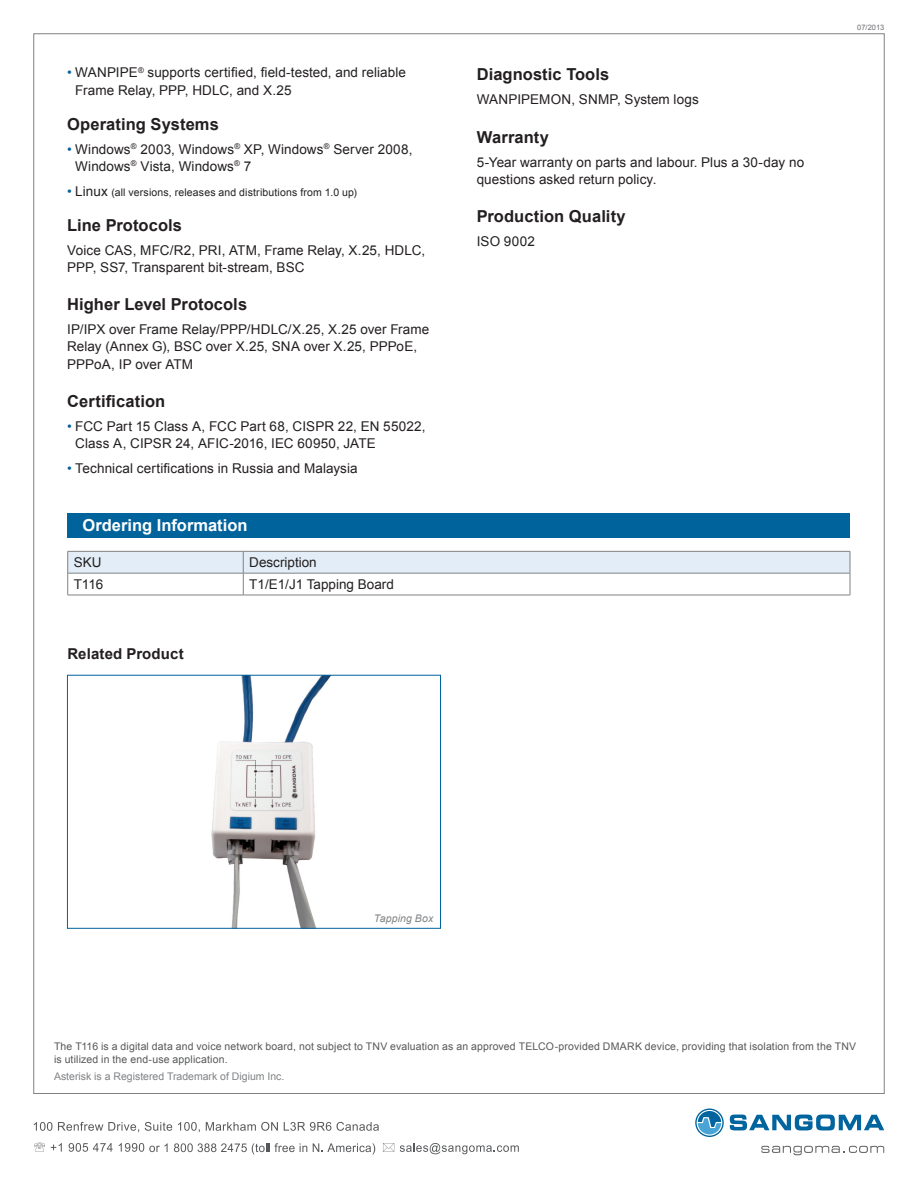
<style>
.page{position:relative;width:918px;height:1188px;background:#fff}
.page>*{position:absolute;margin:0;border:0;box-sizing:border-box;transform-origin:0 0}
.subhead{font:700 16.5px "Arial";letter-spacing:.005em;color:#231f20}
.Paragraph_Style_1{font:700 16.5px "Arial";color:#fff}
.subhead-2{font:700 15px "Arial";letter-spacing:.01em;color:#231f20}
.body{font:13.5px/17.2px "Arial";letter-spacing:.005em;color:#231f20}
.bulleted_List{font:13.5px "Arial";color:#231f20}
.body-2{font:10.5px/12.6px "Arial";letter-spacing:.015em;color:#57585a}
.t1{font:10.5px "Arial";letter-spacing:.015em;color:#231f20}
.t2{font:10.5px "Arial";color:#808285}
.body-3{font:italic 10.5px "Arial";letter-spacing:.015em;color:#808285}
.body-4{font:7.5px "Arial";color:#6c6d70}
.s1{color:#00639c}
.s2{font-size:13.5px;color:#00639c}
.s3{font-size:13.5px}
</style>
<div class="page">
<svg style="left:730px;top:1115px;width:154px;height:15px"></svg>
<svg style="left:695px;top:1108px;width:29px;height:29px"></svg>
<svg style="left:761px;top:1146px;width:123px;height:9px"></svg>
<svg style="left:34px;top:1143px;width:11px;height:9px"></svg>
<svg style="left:51px;top:1143px;width:11px;height:9px"></svg>
<svg style="left:69px;top:1143px;width:44px;height:9px"></svg>
<svg style="left:383px;top:1143px;width:11px;height:9px"></svg>
<svg style="left:400px;top:1143px;width:119px;height:11px"></svg>
<svg style="left:119px;top:1143px;width:49px;height:9px"></svg>
<svg style="left:174px;top:1143px;width:133px;height:12px"></svg>
<svg style="left:313px;top:1143px;width:62px;height:12px"></svg>
<svg style="left:34px;top:1122px;width:18px;height:9px"></svg>
<svg style="left:58px;top:1122px;width:81px;height:10px"></svg>
<svg style="left:145px;top:1122px;width:27px;height:9px"></svg>
<svg style="left:178px;top:1122px;width:22px;height:10px"></svg>
<svg style="left:206px;top:1122px;width:72px;height:9px"></svg>
<svg style="left:284px;top:1122px;width:47px;height:9px"></svg>
<svg style="left:337px;top:1122px;width:42px;height:9px"></svg>
<div style="left:68px;top:513px;width:782px;height:24px;background:#00639c"></div>
<svg style="left:67px;top:551px;width:784px;height:44px"></svg>
<hr style="left:68px;top:595px;width:175px;height:1px;background:#808285">
<hr style="left:243px;top:595px;width:607px;height:1px;background:#808285">
<img style="left:211px;top:677px;width:119px;height:250px">
<div style="left:67px;top:675px;width:374px;height:254px;border:1px solid #00639c"></div>
<p class="body" style="left:75px;top:64px;width:332px;line-height:18px;text-indent:-8px"><span class="s1">•</span> WANPIPE<sup>®</sup> supports certified, field-tested, and reliable<br>Frame Relay, PPP, HDLC, and X.25</p>
<p class="subhead" style="left:67px;top:113px;width:153px">Operating Systems</p>
<p class="body" style="left:75px;top:140px;width:339px;text-indent:-8px"><span class="s1">•</span> Windows<sup>®</sup> 2003, Windows<sup>®</sup> XP, Windows<sup>®</sup> Server 2008,<br>Windows<sup>®</sup> Vista, Windows<sup>®</sup> 7</p>
<p class="t1" style="left:67px;top:186px;width:291px"><span class="s2">•</span> <span class="s3">Linux</span> (all versions, releases and distributions from 1.0 up)</p>
<p class="subhead" style="left:67px;top:214px;width:116px">Line Protocols</p>
<p class="body" style="left:67px;top:241px;width:360px">Voice CAS, MFC/R2, PRI, ATM, Frame Relay, X.25, HDLC,<br>PPP, SS7, Transparent bit-stream, BSC</p>
<p class="subhead" style="left:67px;top:293px;width:181px">Higher Level Protocols</p>
<p class="body" style="left:67px;top:321px;width:364px">IP/IPX over Frame Relay/PPP/HDLC/X.25, X.25 over Frame<br>Relay (Annex G), BSC over X.25, SNA over X.25, PPPoE,<br>PPPoA, IP over ATM</p>
<p class="subhead" style="left:67px;top:390px;width:100px">Certification</p>
<p class="body" style="left:75px;top:418px;width:352px;text-indent:-8px"><span class="s1">•</span> FCC Part 15 Class A, FCC Part 68, CISPR 22, EN 55022,<br>Class A, CIPSR 24, AFIC-2016, IEC 60950, JATE</p>
<p class="body" style="left:67px;top:460px;width:292px"><span class="s1">•</span> Technical certifications in Russia and Malaysia</p>
<p class="Paragraph_Style_1" style="left:82px;top:514px;width:167px">Ordering Information</p>
<p class="bulleted_List" style="left:74px;top:554px;width:29px">SKU</p>
<p class="bulleted_List" style="left:249px;top:554px;width:69px">Description</p>
<p class="bulleted_List" style="left:74px;top:575px;width:31px">T116</p>
<p class="bulleted_List" style="left:249px;top:575px;width:146px">T1/E1/J1 Tapping Board</p>
<p class="subhead-2" style="left:68px;top:644px;width:118px">Related Product</p>
<p class="subhead" style="left:477px;top:63px;width:134px">Diagnostic Tools</p>
<p class="body" style="left:477px;top:91px;width:224px">WANPIPEMON, SNMP, System logs</p>
<p class="subhead" style="left:477px;top:126px;width:74px">Warranty</p>
<p class="body" style="left:477px;top:153px;width:329px">5-Year warranty on parts and labour. Plus a 30-day no questions asked return policy.</p>
<p class="subhead" style="left:477px;top:205px;width:151px">Production Quality</p>
<p class="body" style="left:477px;top:233px;width:60px">ISO 9002</p>
<p class="body-4" style="left:857px;top:22px;width:29px">07/2013</p>
<p class="body-3" style="left:374px;top:911px;width:61px">Tapping Box</p>
<p class="body-2" style="left:54px;top:1040px;width:804px">The T116 is a digital data and voice network board, not subject to TNV evaluation as an approved TELCO-provided DMARK device, providing that isolation from the TNV is utilized in the end-use application.</p>
<p class="t2" style="left:54px;top:1069px;width:232px">Asterisk is a Registered Trademark of Digium Inc.</p>
</div>
